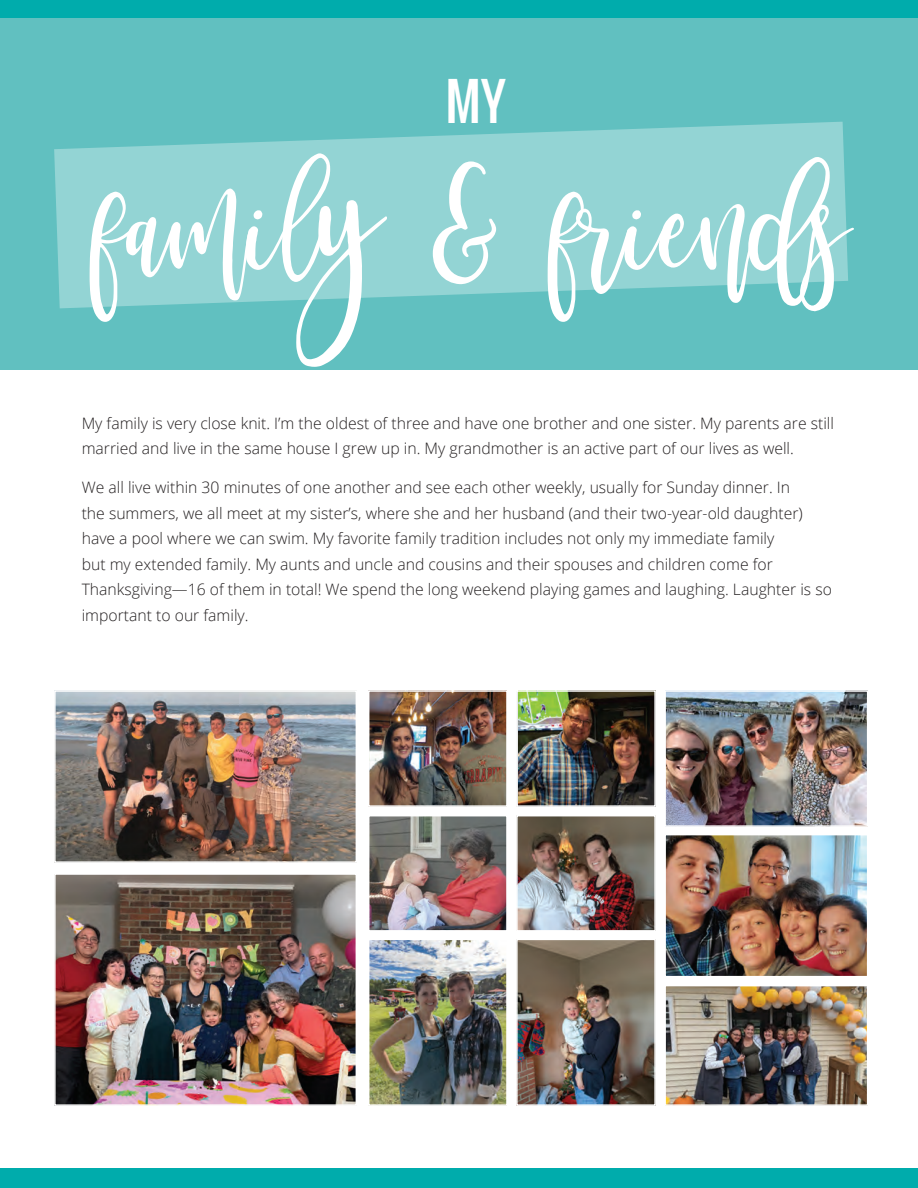
<style>
.page{position:relative;width:918px;height:1188px;background:#fff}
.page>*{position:absolute;margin:0;border:0;box-sizing:border-box;transform-origin:0 0}
.t1{font:165px "Masterblush";color:#fff}
.t2{font:49.5px "Oswald";color:#fff}
.t3{font:300 15.75px/25.5px "Open Sans";color:#231f20}
.s1{font-size:205.5px}
.s2{font-size:174px}
</style>
<div class="page">
<div style="left:0;top:0;width:918px;height:369px;background:#61c0c0"></div>
<svg style="left:54px;top:122px;width:794px;height:186px;background:#8bd1d1"></svg>
<div style="left:0;top:1169px;width:918px;height:19px;background:#00acac"></div>
<img style="left:57px;top:693px;width:297px;height:167px">
<div style="left:54px;top:690px;width:303px;height:173px;border:2px solid #fff"></div>
<img style="left:371px;top:693px;width:134px;height:111px">
<div style="left:368px;top:690px;width:140px;height:117px;border:2px solid #fff"></div>
<img style="left:667px;top:693px;width:198px;height:131px">
<div style="left:664px;top:690px;width:204px;height:137px;border:2px solid #fff"></div>
<img style="left:667px;top:837px;width:198px;height:137px">
<div style="left:664px;top:834px;width:204px;height:143px;border:2px solid #fff"></div>
<img style="left:57px;top:876px;width:297px;height:227px">
<div style="left:54px;top:873px;width:303px;height:233px;border:2px solid #fff"></div>
<div style="left:0;top:0;width:918px;height:18px;background:#00acac"></div>
<img style="left:519px;top:693px;width:134px;height:111px">
<div style="left:516px;top:690px;width:140px;height:117px;border:2px solid #fff"></div>
<img style="left:371px;top:818px;width:134px;height:111px">
<div style="left:368px;top:815px;width:140px;height:117px;border:2px solid #fff"></div>
<img style="left:519px;top:818px;width:134px;height:111px">
<div style="left:516px;top:815px;width:140px;height:117px;border:2px solid #fff"></div>
<img style="left:371px;top:942px;width:134px;height:161px">
<div style="left:368px;top:939px;width:140px;height:167px;border:2px solid #fff"></div>
<img style="left:519px;top:942px;width:134px;height:161px">
<div style="left:516px;top:939px;width:140px;height:167px;border:2px solid #fff"></div>
<img style="left:667px;top:988px;width:198px;height:115px">
<div style="left:664px;top:985px;width:204px;height:121px;border:2px solid #fff"></div>
<h2 class="t2" style="left:446px;top:64px;width:62px">MY</h2>
<h1 class="t1" style="left:97px;top:117px;width:759px">famil<span class="s1">y</span> <span class="s2">&amp;</span> friends</h1>
<p class="t3" style="left:82px;top:410px;width:754px">My family is very close knit. I’m the oldest of three and have one brother and one sister. My parents are still married and live in the same house I grew up in. My grandmother is an active part of our lives as well.</p>
<p class="t3" style="left:82px;top:474px;width:752px">We all live within 30 minutes of one another and see each other weekly, usually for Sunday dinner. In<br>the summers, we all meet at my sister’s, where she and her husband (and their two-year-old daughter) have a pool where we can swim. My favorite family tradition includes not only my immediate family<br>but my extended family. My aunts and uncle and cousins and their spouses and children come for Thanksgiving—16 of them in total! We spend the long weekend playing games and laughing. Laughter is so important to our family.</p>
</div>
